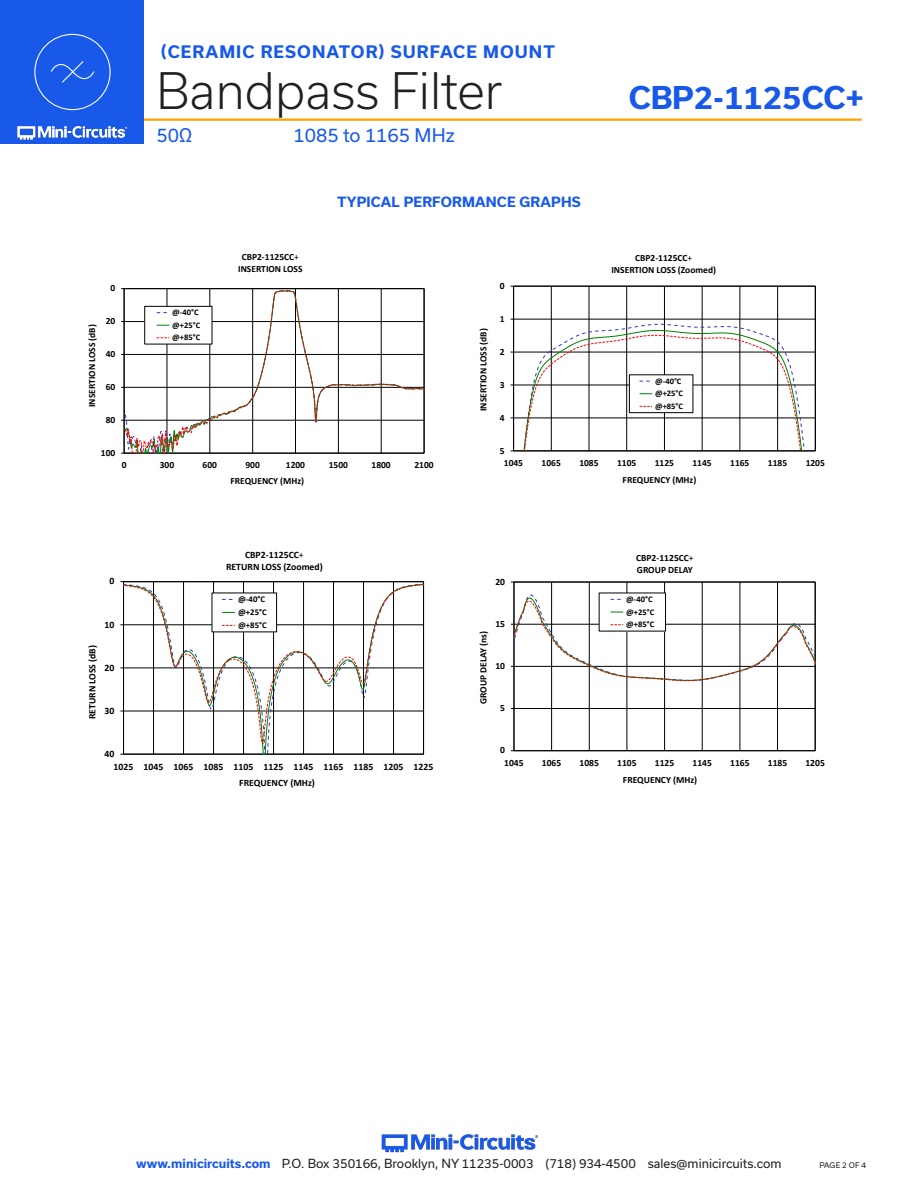
<style>
.page{position:relative;width:918px;height:1188px;background:#fff}
.page>*{position:absolute;margin:0;border:0;box-sizing:border-box;transform-origin:0 0}
.t1{font:300 48px "Usual";color:#231f20}
.t2{font:700 30px "Usual";color:#1859ea}
.t3{font:18px "Usual";color:#1859ea}
.t4{font:700 16.5px "Usual";letter-spacing:.065em;color:#1859ea}
.t5{font:700 13.5px "Usual";letter-spacing:.015em;color:#1859ea}
.t6{font:12px "Usual";color:#231f20}
.t7{font:700 9.75px/12.8px "Calibri";color:#000}
.t8{font:700 9.6px/11.7px "Calibri";color:#000}
.t9{font:700 9.45px/11.6px "Calibri";color:#000;text-align:center}
.t10{font:700 8.7px/13px "Calibri";color:#000}
.t11{font:700 8.55px/12.6px "Calibri";color:#000}
.t12{font:7.5px "Usual";color:#231f20}
.s1{font-weight:400}
.s2{font-weight:700;color:#1859ea}
</style>
<div class="page">
<img style="left:381px;top:1134px;width:158px;height:19px">
<hr style="left:129px;top:118px;width:733px;height:3px;background:#ffa300">
<div style="left:0;top:0;width:144px;height:144px;background:#1859ea"></div>
<img style="left:17px;top:120px;width:128px;height:20px">
<hr style="left:124px;top:453px;width:300px;height:1px;background:#000">
<hr style="left:424px;top:289px;width:1px;height:164px;background:#000">
<hr style="left:124px;top:289px;width:1px;height:164px;background:#000">
<hr style="left:124px;top:288px;width:300px;height:1px;background:#000">
<svg style="left:124px;top:290px;width:300px;height:163px"></svg>
<div style="left:145px;top:306px;width:67px;height:38px;background:#fff"></div>
<div style="left:145px;top:306px;width:67px;height:38px;border:1px solid #000"></div>
<svg style="left:157px;top:325px;width:12px;height:1px"></svg>
<hr style="left:551px;top:286px;width:1px;height:165px;background:#000">
<hr style="left:589px;top:286px;width:1px;height:165px;background:#000">
<hr style="left:626px;top:286px;width:1px;height:165px;background:#000">
<hr style="left:664px;top:286px;width:1px;height:165px;background:#000">
<hr style="left:702px;top:286px;width:1px;height:165px;background:#000">
<hr style="left:740px;top:286px;width:1px;height:165px;background:#000">
<hr style="left:777px;top:286px;width:1px;height:165px;background:#000">
<hr style="left:513px;top:286px;width:1px;height:165px;background:#000">
<hr style="left:514px;top:286px;width:301px;height:1px;background:#000">
<svg style="left:511px;top:319px;width:305px;height:133px"></svg>
<hr style="left:124px;top:754px;width:300px;height:1px;background:#000">
<hr style="left:124px;top:581px;width:300px;height:1px;background:#000">
<svg style="left:123px;top:745px;width:301px;height:9px"></svg>
<svg style="left:123px;top:582px;width:301px;height:163px"></svg>
<div style="left:212px;top:593px;width:65px;height:39px;background:#fff"></div>
<svg style="left:222px;top:612px;width:13px;height:1px"></svg>
<svg style="left:222px;top:625px;width:13px;height:1px"></svg>
<hr style="left:815px;top:582px;width:1px;height:169px;background:#000">
<svg style="left:514px;top:582px;width:301px;height:15px"></svg>
<svg style="left:514px;top:600px;width:301px;height:151px"></svg>
<div style="left:599px;top:593px;width:67px;height:38px;background:#fff"></div>
<svg style="left:611px;top:612px;width:12px;height:1px"></svg>
<div style="left:34px;top:34px;width:77px;height:76px;border:1px solid #fff;border-radius:50%"></div>
<svg style="left:50px;top:61px;width:45px;height:22px"></svg>
<h3 class="t4" style="left:161px;top:42px;width:395px">(CERAMIC RESONATOR) SURFACE MOUNT</h3>
<h1 class="t1" style="left:156px;top:63px;width:348px">Bandpass Filter</h1>
<h3 class="t3" style="left:156px;top:125px;width:37px">50Ω</h3>
<h3 class="t3" style="left:293px;top:125px;width:163px">1085 to 1165 MHz</h3>
<p class="t9" style="left:238px;top:251px;width:66px">CBP2-1125CC<span class="s1">+<br></span>INSERTION LOSS</p>
<h3 class="t5" style="left:337px;top:194px;width:245px">TYPICAL PERFORMANCE GRAPHS</h3>
<h2 class="t2" style="left:629px;top:80px;width:237px">CBP2-1125CC+</h2>
<p class="t9" style="left:611px;top:252px;width:106px">CBP2-1125CC<span class="s1">+<br></span>INSERTION LOSS (Zoomed)</p>
<p class="t9" style="left:111px;top:282px;width:6px">0</p>
<p class="t9" style="left:106px;top:315px;width:11px">20</p>
<p class="t9" style="left:106px;top:348px;width:11px">40</p>
<p class="t9" style="left:106px;top:381px;width:11px">60</p>
<p class="t9" style="left:106px;top:414px;width:11px">80</p>
<p class="t9" style="left:101px;top:447px;width:16px">100</p>
<p class="t9" style="left:86px;top:407px;width:84px;rotate:-90deg">INSERTION LOSS (dB)</p>
<p class="t11" style="left:172px;top:306px;width:29px">@-40°C @+25°C @+85°C</p>
<p class="t9" style="left:122px;top:459px;width:6px">0</p>
<p class="t9" style="left:160px;top:459px;width:16px">300</p>
<p class="t9" style="left:203px;top:459px;width:16px">600</p>
<p class="t9" style="left:245px;top:459px;width:16px">900</p>
<p class="t9" style="left:286px;top:459px;width:21px">1200</p>
<p class="t9" style="left:329px;top:459px;width:21px">1500</p>
<p class="t9" style="left:372px;top:459px;width:21px">1800</p>
<p class="t9" style="left:414px;top:459px;width:21px">2100</p>
<p class="t9" style="left:231px;top:475px;width:75px">FREQUENCY (MHz)</p>
<p class="t7" style="left:226px;top:549px;width:98px;line-height:11.9px;text-align:center">CBP2-1125CC<span class="s1">+<br></span>RETURN LOSS (Zoomed)</p>
<p class="t10" style="left:238px;top:592px;width:30px">@-40°C @+25°C @+85°C</p>
<p class="t7" style="left:110px;top:575px;width:6px">0</p>
<p class="t7" style="left:105px;top:618px;width:11px">10</p>
<p class="t7" style="left:105px;top:661px;width:11px">20</p>
<p class="t7" style="left:105px;top:704px;width:11px">30</p>
<p class="t7" style="left:114px;top:747px;width:321px;text-indent:-9px">40<br>1025 1045 1065 1085 1105 1125 1145 1165 1185 1205 1225</p>
<p class="t7" style="left:86px;top:719px;width:76px;rotate:-90deg">RETURN LOSS (dB)</p>
<p class="t7" style="left:239px;top:777px;width:77px">FREQUENCY (MHz)</p>
<p class="t9" style="left:477px;top:411px;width:84px;rotate:-90deg">INSERTION LOSS (dB)</p>
<p class="t9" style="left:500px;top:280px;width:6px">0</p>
<p class="t9" style="left:500px;top:313px;width:6px">1</p>
<p class="t9" style="left:500px;top:346px;width:6px">2</p>
<p class="t9" style="left:500px;top:379px;width:6px">3</p>
<p class="t9" style="left:500px;top:412px;width:6px">4</p>
<p class="t9" style="left:504px;top:444px;width:21px;line-height:12.3px;text-align:left;text-indent:-4px">5<br>1045</p>
<p class="t11" style="left:655px;top:374px;width:30px">@-40°C @+25°C @+85°C</p>
<p class="t9" style="left:542px;top:457px;width:21px">1065</p>
<p class="t9" style="left:579px;top:457px;width:21px">1085</p>
<p class="t9" style="left:617px;top:457px;width:21px">1105</p>
<p class="t9" style="left:655px;top:457px;width:21px">1125</p>
<p class="t9" style="left:693px;top:457px;width:21px">1145</p>
<p class="t9" style="left:730px;top:457px;width:21px">1165</p>
<p class="t9" style="left:768px;top:457px;width:21px">1185</p>
<p class="t9" style="left:806px;top:457px;width:21px">1205</p>
<p class="t9" style="left:623px;top:474px;width:75px">FREQUENCY (MHz)</p>
<p class="t8" style="left:495px;top:576px;width:11px">20</p>
<p class="t8" style="left:495px;top:618px;width:11px">15</p>
<p class="t8" style="left:477px;top:704px;width:75px;rotate:-90deg">GROUP DELAY (ns)</p>
<p class="t8" style="left:495px;top:660px;width:11px">10</p>
<p class="t8" style="left:500px;top:702px;width:6px">5</p>
<p class="t8" style="left:500px;top:744px;width:6px">0</p>
<p class="t8" style="left:636px;top:552px;width:59px">CBP2-1125CC<span class="s1">+<br></span>GROUP DELAY</p>
<p class="t11" style="left:626px;top:592px;width:30px">@-40°C @+25°C @+85°C</p>
<p class="t8" style="left:504px;top:757px;width:21px">1045</p>
<p class="t8" style="left:542px;top:757px;width:21px">1065</p>
<p class="t8" style="left:580px;top:757px;width:21px">1085</p>
<p class="t8" style="left:617px;top:757px;width:21px">1105</p>
<p class="t8" style="left:655px;top:757px;width:21px">1125</p>
<p class="t8" style="left:693px;top:757px;width:21px">1145</p>
<p class="t8" style="left:730px;top:757px;width:21px">1165</p>
<p class="t8" style="left:768px;top:757px;width:21px">1185</p>
<p class="t8" style="left:806px;top:757px;width:21px">1205</p>
<p class="t8" style="left:623px;top:774px;width:76px">FREQUENCY (MHz)</p>
<p class="t6" style="left:136px;top:1157px;width:647px"><span class="s2">www.minicircuits.com</span> P.O. Box 350166, Brooklyn, NY 11235-0003 (718) 934-4500 sales@minicircuits.com</p>
<p class="t12" style="left:819px;top:1161px;width:48px">PAGE 2 OF 4</p>
</div>
